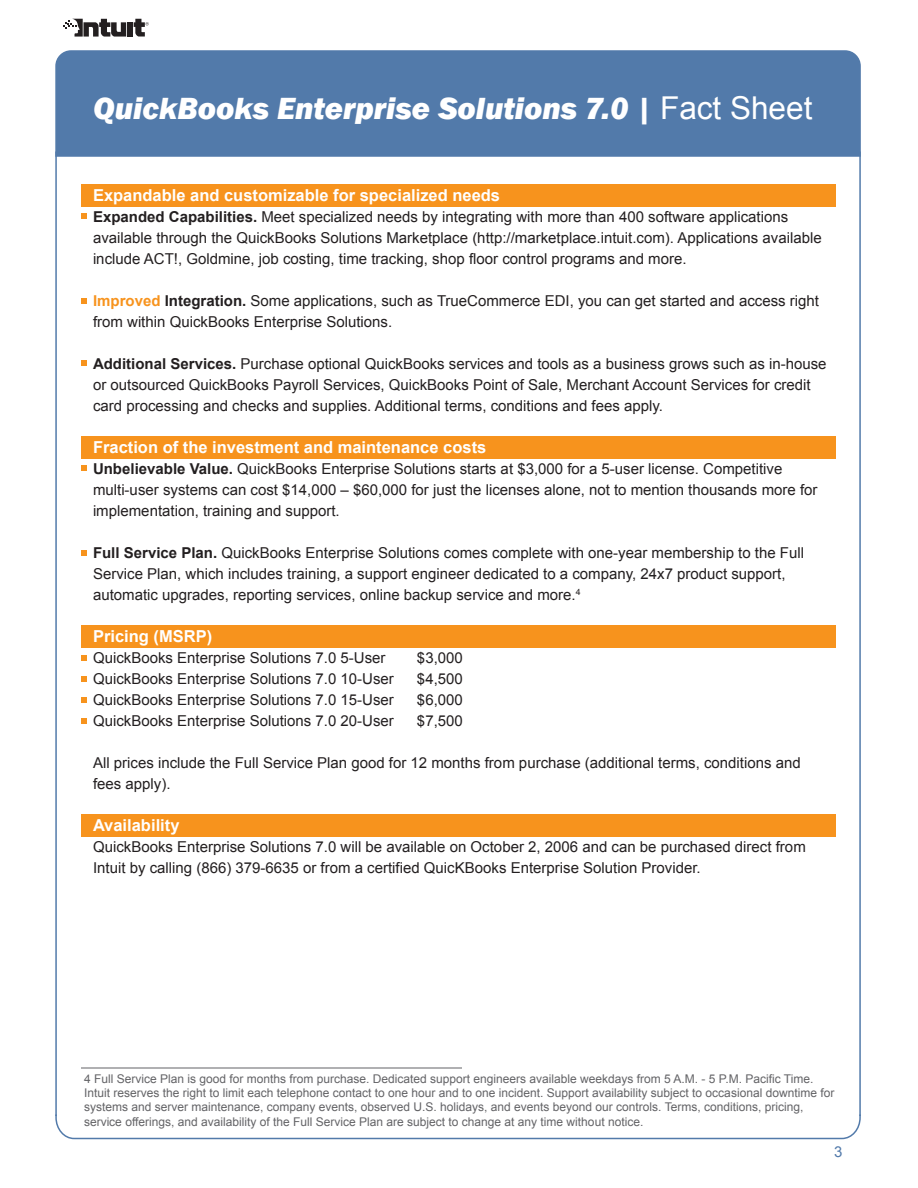
<style>
.page{position:relative;width:918px;height:1188px;background:#fff}
.page>*{position:absolute;margin:0;border:0;box-sizing:border-box;transform-origin:0 0}
.t1{font:italic 800 31.5px "Franklin Gothic";color:#fff}
.t2{font:700 16.5px "Arial";color:#fff}
.t3{font:15px/21px "Arial";color:#231f20}
.t4{font:15px "Arial";color:#527aaa}
.t5{font:12px/14.4px "Arial";color:#636366}
.s1{font-style:normal}
.s2{font-family:"Arial";font-weight:400;font-style:normal}
.s3{font-weight:700}
.s4{font-weight:700;color:#f7931d}
</style>
<div class="page">
<svg style="left:55px;top:1116px;width:806px;height:24px"></svg>
<hr style="left:55px;top:152px;width:2px;height:964px;background:#527aaa">
<hr style="left:859px;top:152px;width:2px;height:964px;background:#527aaa">
<div style="left:55px;top:50px;width:806px;height:108px;background:#527aaa"></div>
<div style="left:81px;top:814px;width:755px;height:23px;background:#f7931d"></div>
<svg style="left:81px;top:213px;width:6px;height:6px"></svg>
<svg style="left:81px;top:298px;width:6px;height:6px"></svg>
<svg style="left:81px;top:360px;width:6px;height:6px"></svg>
<svg style="left:81px;top:465px;width:6px;height:6px"></svg>
<svg style="left:81px;top:656px;width:6px;height:5px"></svg>
<svg style="left:81px;top:676px;width:6px;height:6px"></svg>
<hr style="left:81px;top:1068px;width:381px;height:1px;background:#636366">
<div style="left:127px;top:22px;width:6px;height:15px;background:#231f20"></div>
<svg style="left:63px;top:19px;width:63px;height:18px"></svg>
<svg style="left:134px;top:19px;width:15px;height:18px"></svg>
<div style="left:81px;top:436px;width:755px;height:23px;background:#f7931d"></div>
<div style="left:81px;top:626px;width:755px;height:22px;background:#f7931d"></div>
<div style="left:81px;top:184px;width:755px;height:23px;background:#f7931d"></div>
<svg style="left:81px;top:698px;width:6px;height:5px"></svg>
<svg style="left:81px;top:718px;width:6px;height:6px"></svg>
<svg style="left:81px;top:550px;width:6px;height:6px"></svg>
<h1 class="t1" style="left:93px;top:87px;width:721px">QuickBooks Enterprise Solutions 7.0 <span class="s1">|</span> <span class="s2">Fact Sheet</span></h1>
<p class="t2" style="left:93px;top:184px;width:409px">Expandable and customizable for specialized needs</p>
<p class="t3" style="left:93px;top:206px;width:730px"><span class="s3">Expanded Capabilities.</span> Meet specialized needs by integrating with more than 400 software applications available through the QuickBooks Solutions Marketplace (http://marketplace.intuit.com). Applications available include ACT!, Goldmine, job costing, time tracking, shop floor control programs and more.</p>
<p class="t3" style="left:93px;top:290px;width:728px"><span class="s4">Improved</span> <span class="s3">Integration.</span> Some applications, such as TrueCommerce EDI, you can get started and access right from within QuickBooks Enterprise Solutions.</p>
<p class="t3" style="left:93px;top:353px;width:735px"><span class="s3">Additional Services.</span> Purchase optional QuickBooks services and tools as a business grows such as in-house or outsourced QuickBooks Payroll Services, QuickBooks Point of Sale, Merchant Account Services for credit card processing and checks and supplies. Additional terms, conditions and fees apply.</p>
<p class="t2" style="left:93px;top:436px;width:395px">Fraction of the investment and maintenance costs</p>
<p class="t3" style="left:93px;top:458px;width:726px"><span class="s3">Unbelievable Value.</span> QuickBooks Enterprise Solutions starts at $3,000 for a 5-user license. Competitive multi-user systems can cost $14,000 – $60,000 for just the licenses alone, not to mention thousands more for implementation, training and support.</p>
<p class="t3" style="left:93px;top:542px;width:713px"><span class="s3">Full Service Plan.</span> QuickBooks Enterprise Solutions comes complete with one-year membership to the Full<br>Service Plan, which includes training, a support engineer dedicated to a company, 24x7 product support, automatic upgrades, reporting services, online backup service and more.<sup>4</sup></p>
<p class="t2" style="left:93px;top:625px;width:121px">Pricing (MSRP)</p>
<p class="t3" style="left:93px;top:647px;width:294px">QuickBooks Enterprise Solutions 7.0 5-User</p>
<p class="t3" style="left:417px;top:647px;width:47px">$3,000</p>
<p class="t3" style="left:93px;top:668px;width:302px">QuickBooks Enterprise Solutions 7.0 10-User</p>
<p class="t3" style="left:417px;top:668px;width:47px">$4,500</p>
<p class="t3" style="left:93px;top:689px;width:302px">QuickBooks Enterprise Solutions 7.0 15-User</p>
<p class="t3" style="left:417px;top:689px;width:47px">$6,000</p>
<p class="t3" style="left:93px;top:710px;width:302px">QuickBooks Enterprise Solutions 7.0 20-User</p>
<p class="t3" style="left:417px;top:710px;width:47px">$7,500</p>
<p class="t3" style="left:93px;top:752px;width:709px">All prices include the Full Service Plan good for 12 months from purchase (additional terms, conditions and fees apply).</p>
<p class="t2" style="left:93px;top:814px;width:88px">Availability</p>
<p class="t3" style="left:93px;top:836px;width:714px">QuickBooks Enterprise Solutions 7.0 will be available on October 2, 2006 and can be purchased direct from<br>Intuit by calling (866) 379-6635 or from a certified QuicKBooks Enterprise Solution Provider.</p>
<p class="t5" style="left:84px;top:1071px;width:752px">4 Full Service Plan is good for months from purchase. Dedicated support engineers available weekdays from 5 A.M. - 5 P.M. Pacific Time.<br>Intuit reserves the right to limit each telephone contact to one hour and to one incident. Support availability subject to occasional downtime for systems and server maintenance, company events, observed U.S. holidays, and events beyond our controls. Terms, conditions, pricing, service offerings, and availability of the Full Service Plan are subject to change at any time without notice.</p>
<p class="t4" style="left:834px;top:1142px;width:10px">3</p>
</div>
